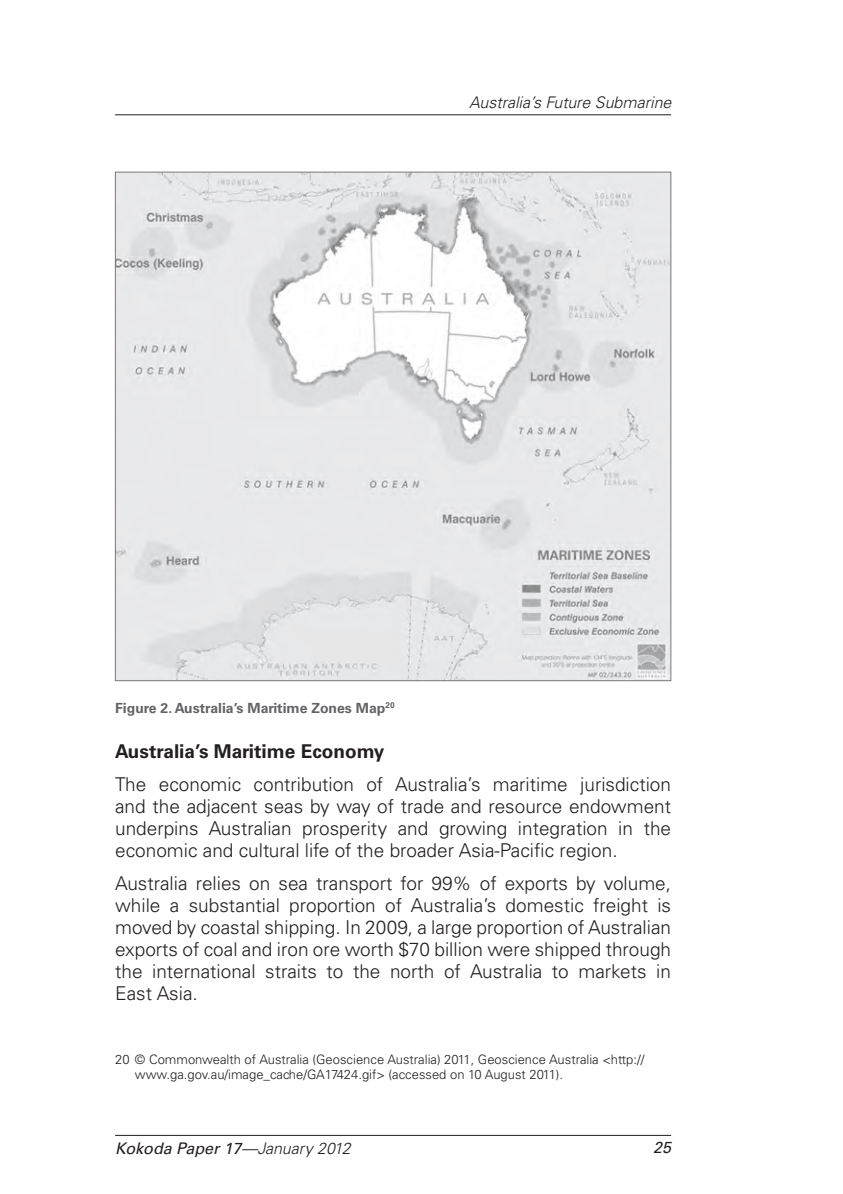
<style>
.page{position:relative;width:843px;height:1194px;background:#fff}
.page>*{position:absolute;margin:0;border:0;box-sizing:border-box;transform-origin:0 0}
.t1{font:300 19px/22px "Univers";color:#231f20;text-align:justify}
.t2{font:700 19px "Univers";color:#231f20}
.t3{font:italic 16px "Univers";color:#231f20}
.t4{font:italic 300 16px "Univers";color:#231f20}
.t5{font:700 14px "Univers";color:#636366}
.t6{font:300 13px/15px "Univers";color:#231f20}
.s1{font-weight:300}
</style>
<div class="page">
<hr style="left:115px;top:114px;width:556px;height:1px;background:#231f20">
<hr style="left:115px;top:1135px;width:556px;height:1px;background:#231f20">
<img style="left:117px;top:174px;width:552px;height:505px">
<p class="t4" style="left:469px;top:93px;width:204px">Australia’s Future Submarine</p>
<p class="t5" style="left:115px;top:700px;width:281px">Figure 2. Australia’s Maritime Zones Map<sup>20</sup></p>
<p class="t2" style="left:115px;top:740px;width:271px">Australia’s Maritime Economy</p>
<p class="t1" style="left:115px;top:773px;width:557px">The economic contribution of Australia’s maritime jurisdiction and the adjacent seas by way of trade and resource endowment underpins Australian prosperity and growing integration in the economic and cultural life of the broader Asia-Pacific region.</p>
<p class="t1" style="left:115px;top:873px;width:557px">Australia relies on sea transport for 99% of exports by volume, while a substantial proportion of Australia’s domestic freight is moved by coastal shipping. In 2009, a large proportion of Australian exports of coal and iron ore worth $70 billion were shipped through the international straits to the north of Australia to markets in East Asia.</p>
<p class="t6" style="left:135px;top:1052px;width:510px;text-indent:-20px">20 © Commonwealth of Australia (Geoscience Australia) 2011, Geoscience Australia &lt;http:// www.ga.gov.au/image_cache/GA17424.gif&gt; (accessed on 10 August 2011).</p>
<p class="t3" style="left:115px;top:1139px;width:237px">Kokoda Paper 17<span class="s1">—January 2012</span></p>
<p class="t3" style="left:653px;top:1138px;width:19px">25</p>
</div>
